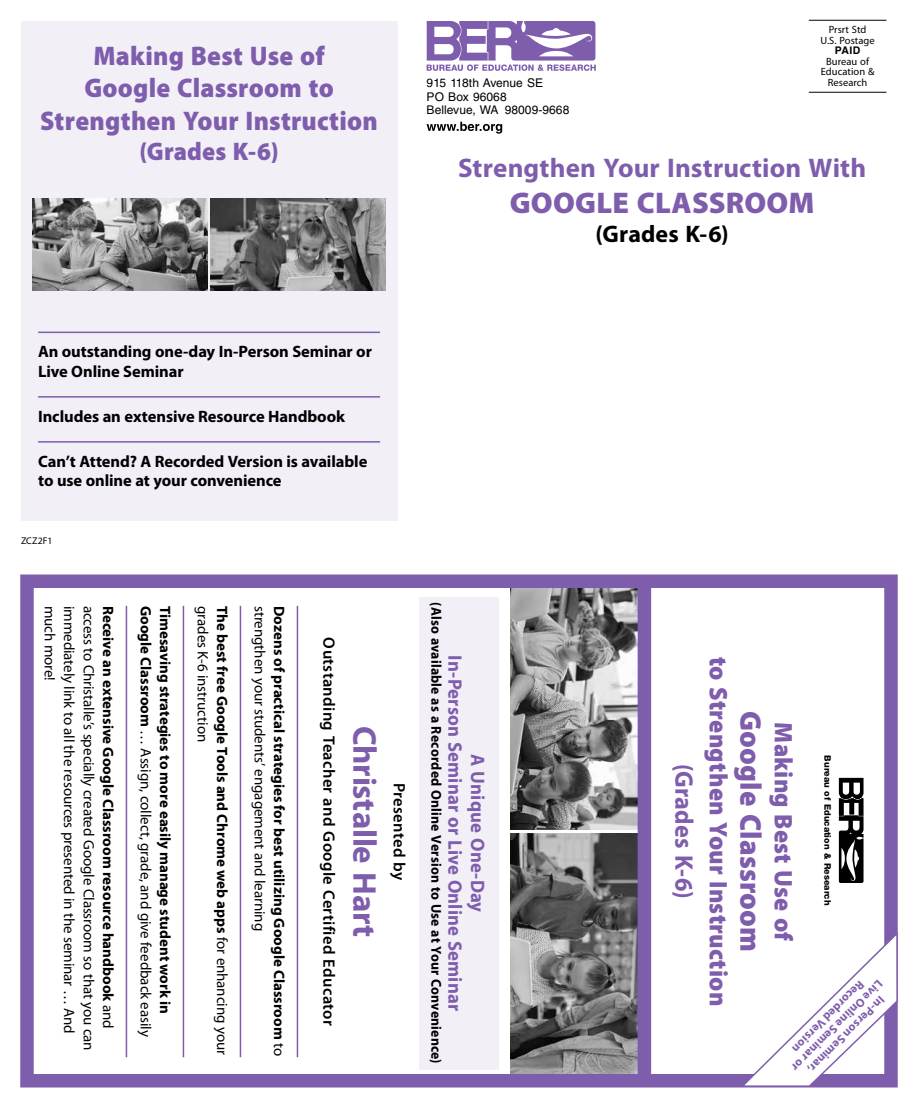
<style>
.page{position:relative;width:918px;height:1107px;background:#fff}
.page>*{position:absolute;margin:0;border:0;box-sizing:border-box;transform-origin:0 0}
.t1{font:700 33px "Myriad Pro";letter-spacing:-.01em;color:#7f5dad}
.t2{font:900 30px "Myriad Pro";letter-spacing:.01em;color:#7f5dad}
.t3{font:900 30px "Myriad Pro";letter-spacing:.01em;color:#7f5dad;scale:.95 1}
.t4{font:900 27px/32.4px "Myriad Pro";letter-spacing:.01em;color:#7f5dad;text-align:center;scale:.95 1}
.t5{font:700 27px "Myriad Pro";letter-spacing:.005em;color:#7f5dad}
.t6{font:900 25.5px "Myriad Pro";letter-spacing:.01em;color:#7f5dad;scale:.95 1}
.t7{font:700 25.5px "Myriad Pro";letter-spacing:.005em;color:#7f5dad;scale:.95 1}
.t8{font:700 24px "Myriad Pro";letter-spacing:.005em;color:#000}
.t9{font:700 19.5px/22.5px "Myriad Pro";letter-spacing:.005em;color:#7f5dad;text-align:center;scale:.96 1}
.t10{font:700 16.5px/19.5px "Myriad Pro";letter-spacing:-.005em;color:#000}
.t11{font:600 16.5px "Myriad Pro";letter-spacing:.02em;color:#000}
.t12{font:15px "Myriad Pro";letter-spacing:-.005em;color:#000}
.t13{font:700 15px "Myriad Pro";color:#000}
.t14{font:700 14.25px "Myriad Pro";letter-spacing:.015em;color:#000;scale:.96 1}
.t15{font:700 12px/25.5px "Myriad Pro";color:#7f5dad}
.t16{font:12px/13.5px "Helvetica LT Std";letter-spacing:.005em;color:#000}
.t17{font:10.5px/10.5px "Myriad Pro";letter-spacing:.005em;color:#000;text-align:center}
.t18{font:700 10.5px "Helvetica LT Std";color:#000}
.t19{font:9.75px "Myriad Pro";letter-spacing:.005em;color:#000}
.t20{font:800 9px "Helvetica Neue LT Std";color:#000}
.s1{font-weight:400}
.s2{font-weight:700}
</style>
<div class="page">
<div style="left:21px;top:21px;width:376px;height:499px;background:#f2eff7"></div>
<hr style="left:38px;top:332px;width:342px;height:1px;background:#7f5dad">
<hr style="left:38px;top:396px;width:342px;height:2px;background:#7f5dad">
<hr style="left:38px;top:441px;width:342px;height:2px;background:#7f5dad">
<div style="left:419px;top:597px;width:79px;height:472px;background:#f2eff7"></div>
<hr style="left:297px;top:606px;width:1px;height:451px;background:#7f5dad">
<hr style="left:240px;top:606px;width:1px;height:451px;background:#7f5dad">
<hr style="left:183px;top:606px;width:1px;height:451px;background:#7f5dad">
<hr style="left:126px;top:606px;width:1px;height:451px;background:#7f5dad">
<hr style="left:809px;top:20px;width:78px;height:1px;background:#000">
<hr style="left:809px;top:92px;width:78px;height:1px;background:#000">
<svg style="left:427px;top:21px;width:169px;height:50px"></svg>
<svg style="left:427px;top:122px;width:75px;height:12px"></svg>
<svg style="left:839px;top:778px;width:25px;height:105px"></svg>
<img style="left:511px;top:589px;width:127px;height:240px">
<img style="left:511px;top:834px;width:127px;height:239px">
<div style="left:638px;top:579px;width:13px;height:504px;background:#7f5dad"></div>
<div style="left:20px;top:574px;width:878px;height:514px;border:14px solid #7f5dad"></div>
<img style="left:33px;top:198px;width:174px;height:93px">
<img style="left:210px;top:198px;width:176px;height:93px">
<svg style="left:739px;top:931px;width:159px;height:157px"></svg>
<h3 class="t4" style="left:40px;top:39px;width:357px">Making Best Use of<br>Google Classroom to<br>Strengthen Your Instruction</h3>
<h3 class="t6" style="left:139px;top:135px;width:148px">(Grades K-6)</h3>
<p class="t17" style="left:821px;top:24px;width:56px">Prsrt Std<br>U.S. Postage</p>
<p class="t18" style="left:835px;top:44px;width:27px">PAID</p>
<p class="t17" style="left:821px;top:56px;width:55px">Bureau of<br>Education &amp;</p>
<p class="t16" style="left:427px;top:76px;width:118px">915 118th Avenue SE</p>
<p class="t17" style="left:828px;top:77px;width:41px">Research</p>
<p class="t16" style="left:427px;top:90px;width:144px">PO Box 96068<br>Bellevue, WA 98009‑9668</p>
<h3 class="t5" style="left:458px;top:151px;width:410px">Strengthen Your Instruction With</h3>
<h2 class="t2" style="left:510px;top:183px;width:306px">GOOGLE CLASSROOM</h2>
<h3 class="t8" style="left:596px;top:219px;width:135px">(Grades K-6)</h3>
<p class="t10" style="left:38px;top:341px;width:335px">An outstanding one-day In-Person Seminar or<br>Live Online Seminar</p>
<p class="t10" style="left:38px;top:406px;width:309px">Includes an extensive Resource Handbook</p>
<p class="t10" style="left:38px;top:451px;width:331px">Can’t Attend? A Recorded Version is available to use online at your convenience</p>
<p class="t19" style="left:21px;top:535px;width:33px">ZCZ2F1</p>
<p class="t12" style="left:59px;top:606px;width:77px;rotate:90deg">much more!</p>
<p class="t12" style="left:78px;top:606px;width:429px;rotate:90deg">immediately link to all the resources presented in the seminar … And</p>
<p class="t12" style="left:98px;top:606px;width:447px;rotate:90deg">access to Christalle’s specially created Google Classroom so that you can</p>
<p class="t13" style="left:118px;top:606px;width:424px;rotate:90deg">Receive an extensive Google Classroom resource handbook <span class="s1">and</span></p>
<p class="t12" style="left:155px;top:606px;width:432px;rotate:90deg"><span class="s2">Google Classroom</span> … Assign, collect, grade, and give feedback easily</p>
<p class="t13" style="left:175px;top:606px;width:409px;rotate:90deg">Timesaving strategies to more easily manage student work in</p>
<p class="t12" style="left:212px;top:606px;width:138px;rotate:90deg">grades K-6 instruction</p>
<p class="t13" style="left:232px;top:606px;width:450px;rotate:90deg">The best free Google Tools and Chrome web apps <span class="s1">for enhancing your</span></p>
<p class="t12" style="left:269px;top:606px;width:327px;rotate:90deg">strengthen your students’ engagement and learning</p>
<p class="t13" style="left:289px;top:606px;width:451px;rotate:90deg">Dozens of practical strategies for best utilizing Google Classroom <span class="s1">to</span></p>
<p class="t11" style="left:339px;top:637px;width:390px;rotate:90deg">Outstanding Teacher and Google Certified Educator</p>
<h1 class="t1" style="left:386px;top:726px;width:213px;rotate:90deg">Christalle Hart</h1>
<p class="t11" style="left:410px;top:783px;width:99px;rotate:90deg">Presented by</p>
<p class="t14" style="left:446px;top:602px;width:482px;rotate:90deg">(Also available as a Recorded Online Version to Use at Your Convenience)</p>
<h3 class="t9" style="left:489px;top:655px;width:372px;rotate:90deg">A Unique One-Day<br>In-Person Seminar or Live Online Seminar</h3>
<h3 class="t7" style="left:701px;top:764px;width:143px;rotate:90deg">(Grades K-6)</h3>
<h3 class="t6" style="left:735px;top:657px;width:369px;rotate:90deg">to Strengthen Your Instruction</h3>
<h2 class="t3" style="left:771px;top:711px;width:256px;rotate:90deg">Google Classroom</h2>
<h3 class="t6" style="left:801px;top:722px;width:232px;rotate:90deg">Making Best Use of</h3>
<p class="t20" style="left:833px;top:755px;width:151px;rotate:90deg">Bureau of Education &amp; Research</p>
<p class="t15" style="left:890px;top:991px;width:124px;rotate:135deg">Live Online Seminar or</p>
<p class="t15" style="left:892px;top:1007px;width:105px;rotate:135deg">In-Person Seminar,<br>Recorded Version</p>
</div>
